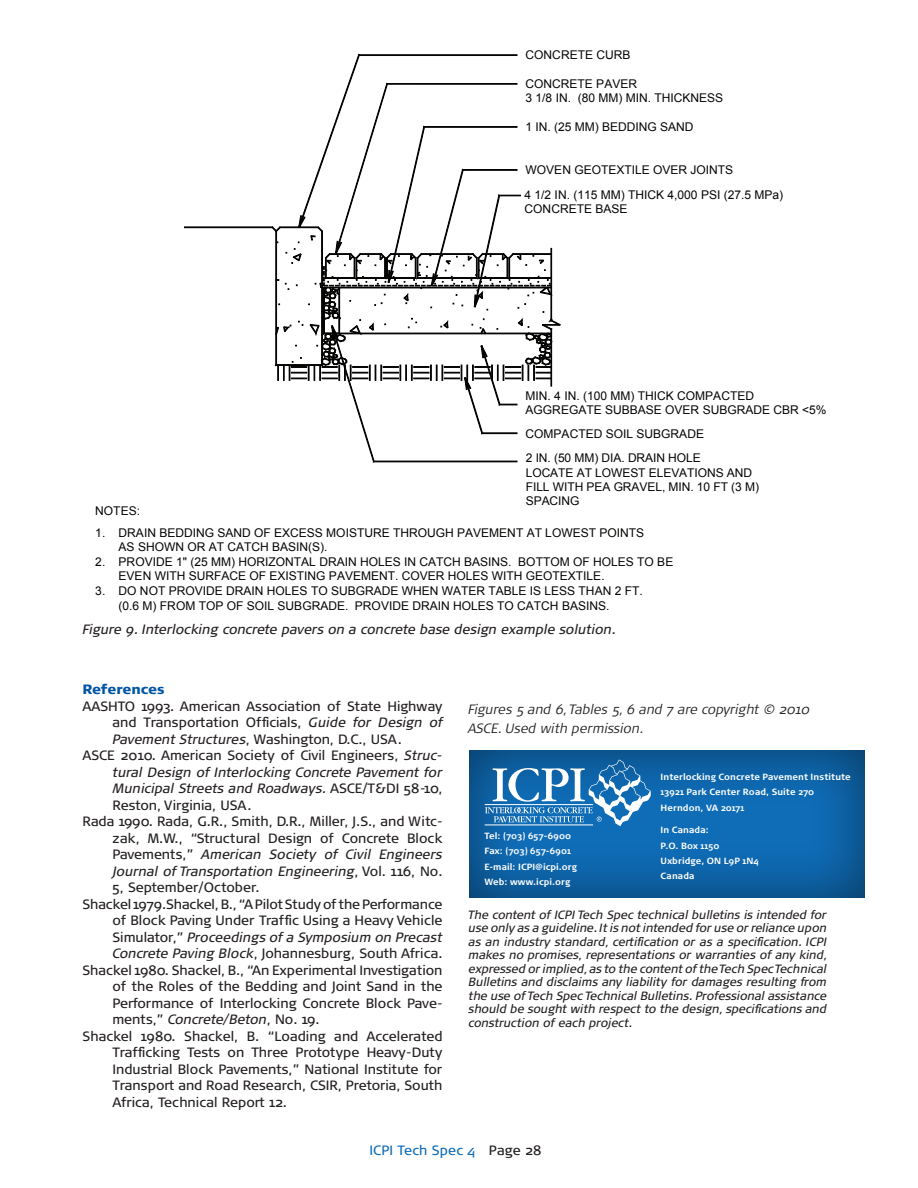
<style>
.page{position:relative;width:918px;height:1188px;background:#fff}
.page>*{position:absolute;margin:0;border:0;box-sizing:border-box;transform-origin:0 0}
.t1{font:13.5px "Signa Pro";color:#231f20}
.t2{font:italic 13.5px "Signa Pro";color:#231f20}
.t3{font:italic 300 13.5px/19.5px "Signa Pro";color:#231f20}
.t4{font:13.5px "Signa Pro";letter-spacing:.015em;color:#0f6cb6}
.t5{font:900 13.5px "Signa Pro";letter-spacing:-.01em;color:#0155a5}
.t6{font:12px/14.4px "Arial";color:#040503}
.t7{font:italic 12px/13.5px "Signa Pro";letter-spacing:-.005em;color:#231f20;text-align:justify}
.t8{font:700 9px/15.3px "Signa Pro";letter-spacing:.01em;color:#fff}
.s1{font-style:italic}
.s2{font-style:normal}
.s3{color:#231f20}
</style>
<div class="page">
<div style="left:467px;top:750px;width:399px;height:150px;background:#231f20;opacity:.55"></div>
<svg style="left:485px;top:760px;width:166px;height:66px;background:#4689bf"></svg>
<svg style="left:184px;top:55px;width:376px;height:407px"></svg>
<p class="t6" style="left:526px;top:48px;width:106px">CONCRETE CURB</p>
<p class="t6" style="left:526px;top:77px;width:199px">CONCRETE PAVER<br>3 1/8 IN. (80 MM) MIN. THICKNESS</p>
<p class="t6" style="left:526px;top:120px;width:169px">1 IN. (25 MM) BEDDING SAND</p>
<p class="t6" style="left:526px;top:163px;width:209px">WOVEN GEOTEXTILE OVER JOINTS</p>
<p class="t6" style="left:95px;top:504px;width:46px">NOTES:</p>
<p class="t6" style="left:525px;top:188px;width:260px">4 1/2 IN. (115 MM) THICK 4,000 PSI (27.5 MPa)<br>CONCRETE BASE</p>
<p class="t6" style="left:526px;top:388px;width:303px">MIN. 4 IN. (100 MM) THICK COMPACTED<br>AGGREGATE SUBBASE OVER SUBGRADE CBR &lt;5%</p>
<p class="t6" style="left:526px;top:451px;width:235px">2 IN. (50 MM) DIA. DRAIN HOLE<br>LOCATE AT LOWEST ELEVATIONS AND<br>FILL WITH PEA GRAVEL, MIN. 10 FT (3 M)<br>SPACING</p>
<p class="t6" style="left:526px;top:426px;width:180px">COMPACTED SOIL SUBGRADE</p>
<p class="t6" style="left:95px;top:525px;width:12px">1.</p>
<p class="t6" style="left:119px;top:525px;width:527px">DRAIN BEDDING SAND OF EXCESS MOISTURE THROUGH PAVEMENT AT LOWEST POINTS<br>AS SHOWN OR AT CATCH BASIN(S).</p>
<p class="t6" style="left:95px;top:554px;width:12px">2.</p>
<p class="t6" style="left:119px;top:554px;width:556px">PROVIDE 1" (25 MM) HORIZONTAL DRAIN HOLES IN CATCH BASINS. BOTTOM OF HOLES TO BE</p>
<p class="t6" style="left:119px;top:569px;width:488px">EVEN WITH SURFACE OF EXISTING PAVEMENT. COVER HOLES WITH GEOTEXTILE.</p>
<p class="t6" style="left:95px;top:584px;width:12px">3.</p>
<p class="t6" style="left:119px;top:583px;width:526px">DO NOT PROVIDE DRAIN HOLES TO SUBGRADE WHEN WATER TABLE IS LESS THAN 2 FT. (0.6 M) FROM TOP OF SOIL SUBGRADE. PROVIDE DRAIN HOLES TO CATCH BASINS.</p>
<p class="t2" style="left:82px;top:621px;width:534px">Figure 9. Interlocking concrete pavers on a concrete base design example solution.</p>
<p class="t5" style="left:82px;top:681px;width:84px">References</p>
<p class="t1" style="left:82px;top:698px;width:361px">AASHTO 1993. American Association of State Highway</p>
<p class="t1" style="left:112px;top:714px;width:332px">and Transportation Officials, <span class="s1">Guide for Design of</span></p>
<p class="t1" style="left:112px;top:731px;width:291px"><span class="s1">Pavement Structures</span>, Washington, D.C., USA.</p>
<p class="t1" style="left:82px;top:747px;width:362px">ASCE 2010. American Society of Civil Engineers, <span class="s1">Struc-</span></p>
<p class="t2" style="left:113px;top:764px;width:331px">tural Design of Interlocking Concrete Pavement for</p>
<p class="t2" style="left:113px;top:780px;width:331px">Municipal Streets and Roadways. <span class="s2">ASCE/T&amp;DI 58-10,</span></p>
<p class="t1" style="left:113px;top:797px;width:141px">Reston, Virginia, USA.</p>
<p class="t1" style="left:83px;top:813px;width:361px">Rada 1990. Rada, G.R., Smith, D.R., Miller, J.S., and Witc-</p>
<p class="t1" style="left:113px;top:830px;width:331px">zak, M.W., “Structural Design of Concrete Block</p>
<p class="t2" style="left:113px;top:846px;width:331px"><span class="s2">Pavements,”</span> American Society of Civil Engineers</p>
<p class="t2" style="left:113px;top:863px;width:331px">Journal of Transportation Engineering<span class="s2">, Vol. 116, No.</span></p>
<p class="t1" style="left:113px;top:879px;width:149px">5, September/October.</p>
<p class="t1" style="left:83px;top:896px;width:361px">Shackel 1979.Shackel, B., “A Pilot Study of the Performance</p>
<p class="t1" style="left:113px;top:912px;width:331px">of Block Paving Under Traffic Using a Heavy Vehicle</p>
<p class="t2" style="left:113px;top:929px;width:331px"><span class="s2">Simulator,”</span> Proceedings of a Symposium on Precast</p>
<p class="t1" style="left:113px;top:945px;width:332px"><span class="s1">Concrete Paving Block</span>, Johannesburg, South Africa.</p>
<p class="t1" style="left:83px;top:962px;width:361px">Shackel 1980. Shackel, B., “An Experimental Investigation</p>
<p class="t1" style="left:113px;top:978px;width:332px">of the Roles of the Bedding and Joint Sand in the</p>
<p class="t1" style="left:113px;top:995px;width:332px">Performance of Interlocking Concrete Block Pave-</p>
<p class="t1" style="left:113px;top:1011px;width:209px">ments,” <span class="s1">Concrete/Beton</span>, No. 19.</p>
<p class="t1" style="left:83px;top:1028px;width:362px">Shackel 1980. Shackel, B. “Loading and Accelerated</p>
<p class="t1" style="left:113px;top:1044px;width:331px">Trafficking Tests on Three Prototype Heavy-Duty</p>
<p class="t1" style="left:113px;top:1061px;width:332px">Industrial Block Pavements,” National Institute for</p>
<p class="t1" style="left:113px;top:1077px;width:331px">Transport and Road Research, CSIR, Pretoria, South</p>
<p class="t1" style="left:113px;top:1094px;width:176px">Africa, Technical Report 12.</p>
<p class="t3" style="left:468px;top:699px;width:343px">Figures 5 and 6, Tables 5, 6 and 7 are copyright © 2010<br>ASCE. Used with permission.</p>
<p class="t8" style="left:484px;top:828px;width:94px">Tel: (703) 657-6900<br>Fax: (703) 657-6901<br>E-mail: ICPI@icpi.org<br>Web: www.icpi.org</p>
<p class="t8" style="left:661px;top:769px;width:192px">Interlocking Concrete Pavement Institute<br>13921 Park Center Road, Suite 270<br>Herndon, VA 20171</p>
<p class="t8" style="left:661px;top:822px;width:100px">In Canada:<br>P.O. Box 1150<br>Uxbridge, ON L9P 1N4<br>Canada</p>
<p class="t7" style="left:469px;top:908px;width:360px">The content of ICPI Tech Spec technical bulletins is intended for use only as a guideline. It is not intended for use or reliance upon as an industry standard, certification or as a specification. ICPI makes no promises, representations or warranties of any kind, expressed or implied, as to the content of the Tech Spec Technical Bulletins and disclaims any liability for damages resulting from the use of Tech Spec Technical Bulletins. Professional assistance should be sought with respect to the design, specifications and construction of each project.</p>
<p class="t4" style="left:369px;top:1143px;width:173px">ICPI Tech Spec 4 <span class="s3">Page 28</span></p>
</div>
